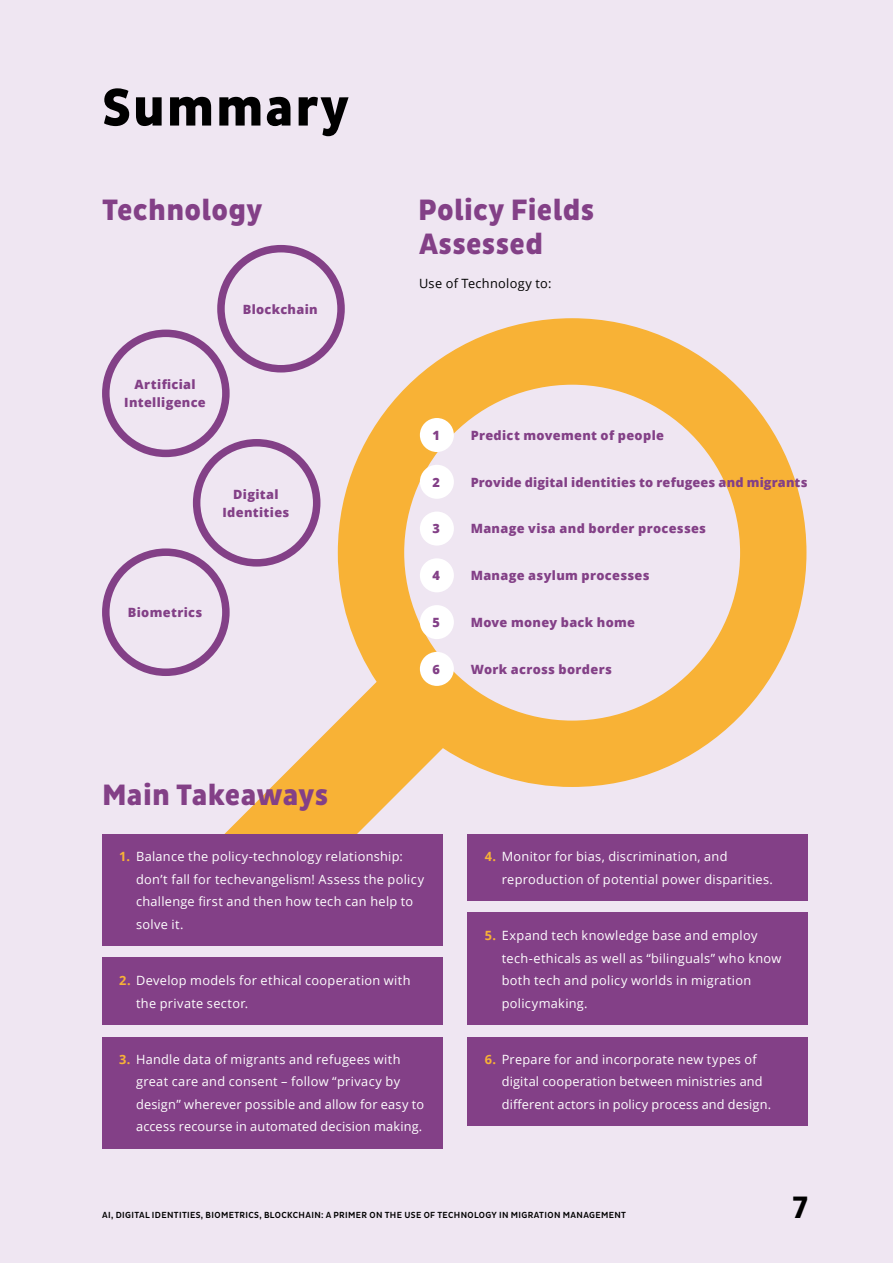
<style>
.page{position:relative;width:893px;height:1263px;background:#fff}
.page>*{position:absolute;margin:0;border:0;box-sizing:border-box;transform-origin:0 0}
.t1{font:800 54px "Pluto Sans Cond";letter-spacing:.03em;color:#000}
.t2{font:700 31.5px "Pluto Sans Cond";color:#000}
.t3{font:800 30px/33.8px "Pluto Sans Cond";letter-spacing:.01em;color:#834087}
.t4{font:12.75px/22.5px "Open Sans";letter-spacing:.02em;color:#fff}
.t5{font:800 12.75px/18px "Open Sans";letter-spacing:.025em;color:#834087;text-align:center}
.t6{font:12.75px "Open Sans";letter-spacing:.025em;color:#000}
.t7{font:500 9px "Pluto Sans Cond";letter-spacing:.04em;color:#000}
.s1{font-weight:700;color:#f8b236}
</style>
<div class="page">
<div style="left:1px;top:0;width:892px;height:1263px;background:#efe6f2"></div>
<div style="left:102px;top:330px;width:128px;height:127px;border:8px solid #834087;border-radius:50%"></div>
<div style="left:217px;top:245px;width:128px;height:127px;border:8px solid #834087;border-radius:50%"></div>
<div style="left:102px;top:548px;width:128px;height:128px;border:8px solid #834087;border-radius:50%"></div>
<div style="left:193px;top:439px;width:127px;height:128px;border:8px solid #834087;border-radius:50%"></div>
<svg style="left:221px;top:318px;width:585px;height:586px"></svg>
<div style="left:420px;top:418px;width:34px;height:34px;background:#fff;border-radius:50%"></div>
<div style="left:420px;top:465px;width:34px;height:34px;background:#fff;border-radius:50%"></div>
<div style="left:420px;top:511px;width:34px;height:35px;background:#fff;border-radius:50%"></div>
<div style="left:420px;top:558px;width:34px;height:34px;background:#fff;border-radius:50%"></div>
<div style="left:420px;top:605px;width:34px;height:34px;background:#fff;border-radius:50%"></div>
<div style="left:420px;top:652px;width:34px;height:34px;background:#fff;border-radius:50%"></div>
<div style="left:102px;top:834px;width:340px;height:112px;background:#834087"></div>
<div style="left:102px;top:957px;width:340px;height:68px;background:#834087"></div>
<div style="left:102px;top:1037px;width:340px;height:111px;background:#834087"></div>
<div style="left:468px;top:834px;width:340px;height:67px;background:#834087"></div>
<div style="left:468px;top:912px;width:340px;height:113px;background:#834087"></div>
<div style="left:468px;top:1037px;width:340px;height:89px;background:#834087"></div>
<h1 class="t1" style="left:102px;top:76px;width:249px">Summary</h1>
<h3 class="t3" style="left:102px;top:194px;width:162px">Technology</h3>
<h3 class="t3" style="left:418px;top:194px;width:177px">Policy Fields<br>Assessed</h3>
<p class="t6" style="left:419px;top:274px;width:134px">Use of Technology to:</p>
<p class="t5" style="left:124px;top:375px;width:83px">Artificial<br>Intelligence</p>
<p class="t5" style="left:243px;top:299px;width:77px">Blockchain</p>
<p class="t5" style="left:222px;top:484px;width:68px">Digital<br>Identities</p>
<p class="t5" style="left:128px;top:603px;width:76px">Biometrics</p>
<p class="t5" style="left:433px;top:426px;width:9px">1</p>
<p class="t5" style="left:471px;top:426px;width:195px">Predict movement of people</p>
<p class="t5" style="left:433px;top:472px;width:9px">2</p>
<p class="t5" style="left:471px;top:472px;width:338px">Provide digital identities to refugees and migrants</p>
<p class="t5" style="left:433px;top:519px;width:9px">3</p>
<p class="t5" style="left:471px;top:519px;width:237px">Manage visa and border processes</p>
<p class="t5" style="left:433px;top:566px;width:9px">4</p>
<p class="t5" style="left:471px;top:566px;width:180px">Manage asylum processes</p>
<p class="t5" style="left:433px;top:613px;width:9px">5</p>
<p class="t5" style="left:471px;top:613px;width:166px">Move money back home</p>
<p class="t5" style="left:433px;top:659px;width:9px">6</p>
<p class="t5" style="left:471px;top:659px;width:143px">Work across borders</p>
<h3 class="t3" style="left:102px;top:778px;width:228px">Main Takeaways</h3>
<p class="t4" style="left:136px;top:845px;width:289px;text-indent:-17px"><span class="s1">1.</span> Balance the policy-technology relationship: don’t fall for techevangelism! Assess the policy challenge first and then how tech can help to solve it.</p>
<p class="t4" style="left:136px;top:969px;width:276px;text-indent:-17px"><span class="s1">2.</span> Develop models for ethical cooperation with the private sector.</p>
<p class="t4" style="left:136px;top:1048px;width:290px;text-indent:-17px"><span class="s1">3.</span> Handle data of migrants and refugees with great care and consent – follow “privacy by design” wherever possible and allow for easy to access recourse in automated decision making.</p>
<p class="t4" style="left:502px;top:845px;width:273px;text-indent:-17px"><span class="s1">4.</span> Monitor for bias, discrimination, and reproduction of potential power disparities.</p>
<p class="t4" style="left:502px;top:924px;width:281px;text-indent:-17px"><span class="s1">5.</span> Expand tech knowledge base and employ tech-ethicals as well as “bilinguals” who know both tech and policy worlds in migration policymaking.</p>
<p class="t4" style="left:502px;top:1048px;width:271px;text-indent:-17px"><span class="s1">6.</span> Prepare for and incorporate new types of digital cooperation between ministries and different actors in policy process and design.</p>
<p class="t7" style="left:102px;top:1210px;width:525px">AI, DIGITAL IDENTITIES, BIOMETRICS, BLOCKCHAIN: A PRIMER ON THE USE OF TECHNOLOGY IN MIGRATION MANAGEMENT</p>
<h2 class="t2" style="left:792px;top:1190px;width:17px">7</h2>
</div>
